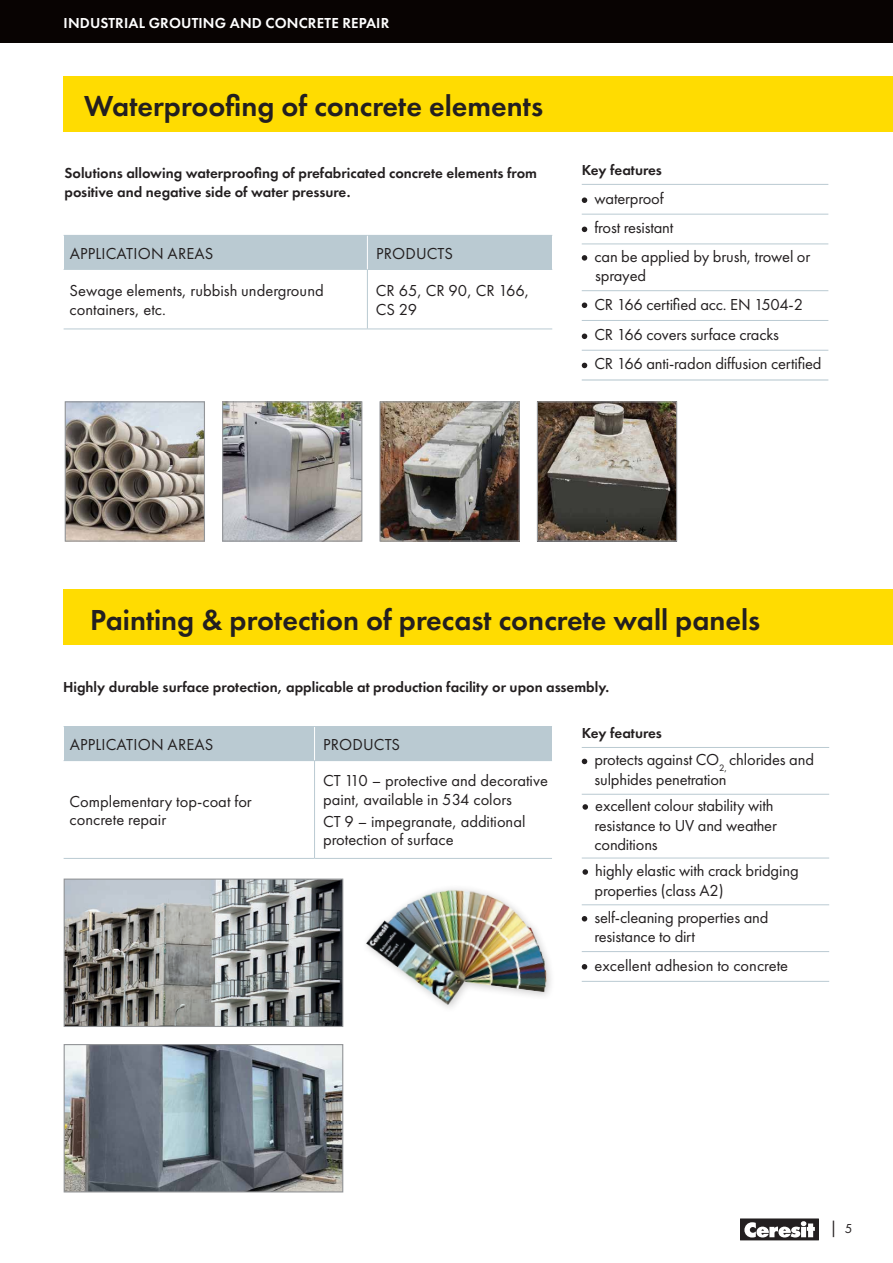
<style>
.page{position:relative;width:893px;height:1263px;background:#fff}
.page>*{position:absolute;margin:0;border:0;box-sizing:border-box;transform-origin:0 0}
.t1{font:600 30px "Futura PT";color:#231f20}
.t2{font:16.5px/19.5px "Futura PT";letter-spacing:-.01em;color:#231f20}
.t3{font:16.5px "Futura PT";letter-spacing:.01em;color:#231f20}
.t4{font:600 15px/19.5px "Futura PT";color:#231f20}
.t5{font:600 15px "Futura PT";letter-spacing:.01em;color:#fff}
.s1{font-size:13.5px}
</style>
<div class="page">
<div style="left:740px;top:1219px;width:79px;height:21px;background:#231f20"></div>
<svg style="left:744px;top:1221px;width:71px;height:16px"></svg>
<div style="left:0;top:0;width:893px;height:43px;background:#080302"></div>
<div style="left:64px;top:77px;width:829px;height:55px;background:#ffdc01"></div>
<div style="left:64px;top:590px;width:829px;height:55px;background:#ffdc01"></div>
<img style="left:343px;top:878px;width:208px;height:142px">
<img style="left:224px;top:403px;width:136px;height:137px">
<div style="left:222px;top:401px;width:140px;height:141px;border:1px solid #939598"></div>
<img style="left:67px;top:403px;width:136px;height:137px">
<div style="left:65px;top:401px;width:140px;height:141px;border:1px solid #939598"></div>
<img style="left:381px;top:403px;width:137px;height:137px">
<div style="left:379px;top:401px;width:141px;height:141px;border:1px solid #939598"></div>
<img style="left:539px;top:403px;width:136px;height:137px">
<div style="left:537px;top:401px;width:140px;height:141px;border:1px solid #939598"></div>
<img style="left:66px;top:880px;width:275px;height:145px">
<div style="left:64px;top:878px;width:279px;height:149px;border:1px solid #939598"></div>
<img style="left:66px;top:1046px;width:275px;height:144px">
<div style="left:64px;top:1044px;width:279px;height:148px;border:1px solid #939598"></div>
<div style="left:64px;top:235px;width:303px;height:34px;background:#bacad2"></div>
<div style="left:367px;top:235px;width:185px;height:34px;background:#bacad2"></div>
<hr style="left:64px;top:269px;width:303px;height:1px;background:#bacad2">
<hr style="left:367px;top:269px;width:185px;height:1px;background:#bacad2">
<hr style="left:367px;top:270px;width:1px;height:59px;background:#bacad2">
<hr style="left:64px;top:329px;width:303px;height:1px;background:#bacad2">
<hr style="left:367px;top:329px;width:185px;height:1px;background:#bacad2">
<hr style="left:367px;top:236px;width:1px;height:33px;background:#fff">
<div style="left:64px;top:726px;width:251px;height:35px;background:#bacad2"></div>
<div style="left:315px;top:726px;width:237px;height:35px;background:#bacad2"></div>
<hr style="left:314px;top:761px;width:1px;height:97px;background:#bacad2">
<hr style="left:64px;top:858px;width:251px;height:1px;background:#bacad2">
<hr style="left:315px;top:858px;width:237px;height:1px;background:#bacad2">
<hr style="left:314px;top:727px;width:1px;height:33px;background:#fff">
<hr style="left:582px;top:214px;width:246px;height:1px;background:#bacad2">
<hr style="left:582px;top:244px;width:246px;height:1px;background:#bacad2">
<hr style="left:582px;top:290px;width:246px;height:1px;background:#bacad2">
<hr style="left:582px;top:320px;width:246px;height:1px;background:#bacad2">
<hr style="left:582px;top:350px;width:246px;height:1px;background:#bacad2">
<hr style="left:582px;top:379px;width:246px;height:2px;background:#bacad2">
<hr style="left:582px;top:184px;width:246px;height:1px;background:#bacad2">
<svg style="left:582px;top:197px;width:5px;height:6px"></svg>
<svg style="left:582px;top:227px;width:5px;height:5px"></svg>
<svg style="left:582px;top:255px;width:5px;height:6px"></svg>
<svg style="left:582px;top:302px;width:5px;height:6px"></svg>
<svg style="left:582px;top:333px;width:5px;height:6px"></svg>
<svg style="left:582px;top:363px;width:5px;height:5px"></svg>
<hr style="left:582px;top:794px;width:247px;height:1px;background:#bacad2">
<hr style="left:582px;top:858px;width:247px;height:1px;background:#bacad2">
<hr style="left:582px;top:904px;width:247px;height:1px;background:#bacad2">
<hr style="left:582px;top:951px;width:247px;height:1px;background:#bacad2">
<hr style="left:582px;top:981px;width:247px;height:1px;background:#bacad2">
<hr style="left:582px;top:747px;width:247px;height:1px;background:#bacad2">
<svg style="left:582px;top:759px;width:5px;height:5px"></svg>
<svg style="left:582px;top:804px;width:6px;height:6px"></svg>
<svg style="left:582px;top:869px;width:6px;height:6px"></svg>
<svg style="left:582px;top:916px;width:5px;height:5px"></svg>
<svg style="left:582px;top:964px;width:5px;height:5px"></svg>
<p class="t5" style="left:64px;top:13px;width:327px">INDUSTRIAL GROUTING AND CONCRETE REPAIR</p>
<h1 class="t1" style="left:84px;top:87px;width:460px">Waterproofing of concrete elements</h1>
<p class="t4" style="left:65px;top:163px;width:474px">Solutions allowing waterproofing of prefabricated concrete elements from positive and negative side of water pressure.</p>
<p class="t3" style="left:70px;top:243px;width:145px">APPLICATION AREAS</p>
<p class="t3" style="left:376px;top:243px;width:78px">PRODUCTS</p>
<p class="t2" style="left:70px;top:282px;width:256px;line-height:18.1px">Sewage elements, rubbish underground containers, etc.</p>
<p class="t2" style="left:376px;top:280px;width:155px">CR 65, CR 90, CR 166,<br>CS 29</p>
<p class="t4" style="left:582px;top:160px;width:82px">Key features</p>
<p class="t2" style="left:594px;top:183px;width:217px;line-height:29.1px">waterproof<br>frost resistant<br>can be applied by brush, trowel or</p>
<p class="t2" style="left:594px;top:261px;width:229px;line-height:29.4px">sprayed<br>CR 166 certified acc. EN 1504-2<br>CR 166 covers surface cracks<br>CR 166 anti-radon diffusion certified</p>
<h1 class="t1" style="left:90px;top:601px;width:672px">Painting &amp; protection of precast concrete wall panels</h1>
<p class="t4" style="left:63px;top:677px;width:548px">Highly durable surface protection, applicable at production facility or upon assembly.</p>
<p class="t3" style="left:70px;top:735px;width:145px">APPLICATION AREAS</p>
<p class="t3" style="left:323px;top:735px;width:78px">PRODUCTS</p>
<p class="t2" style="left:70px;top:792px;width:184px;line-height:18.1px">Complementary top-coat for concrete repair</p>
<p class="t2" style="left:323px;top:772px;width:226px;line-height:18.1px">CT 110 – protective and decorative paint, available in 534 colors</p>
<p class="t2" style="left:323px;top:812px;width:204px;line-height:18.1px">CT 9 – impegranate, additional protection of surface</p>
<p class="t4" style="left:582px;top:723px;width:82px">Key features</p>
<p class="t2" style="left:594px;top:750px;width:221px">protects against CO<sub>2,</sub> chlorides and sulphides penetration</p>
<p class="t2" style="left:594px;top:796px;width:184px">excellent colour stability with resistance to UV and weather conditions</p>
<p class="t2" style="left:594px;top:861px;width:206px">highly elastic with crack bridging properties (class A2)</p>
<p class="t2" style="left:594px;top:907px;width:176px">self-cleaning properties and resistance to dirt</p>
<p class="t2" style="left:594px;top:955px;width:195px">excellent adhesion to concrete</p>
<p class="t2" style="left:829px;top:1218px;width:24px">| <span class="s1">5</span></p>
</div>
